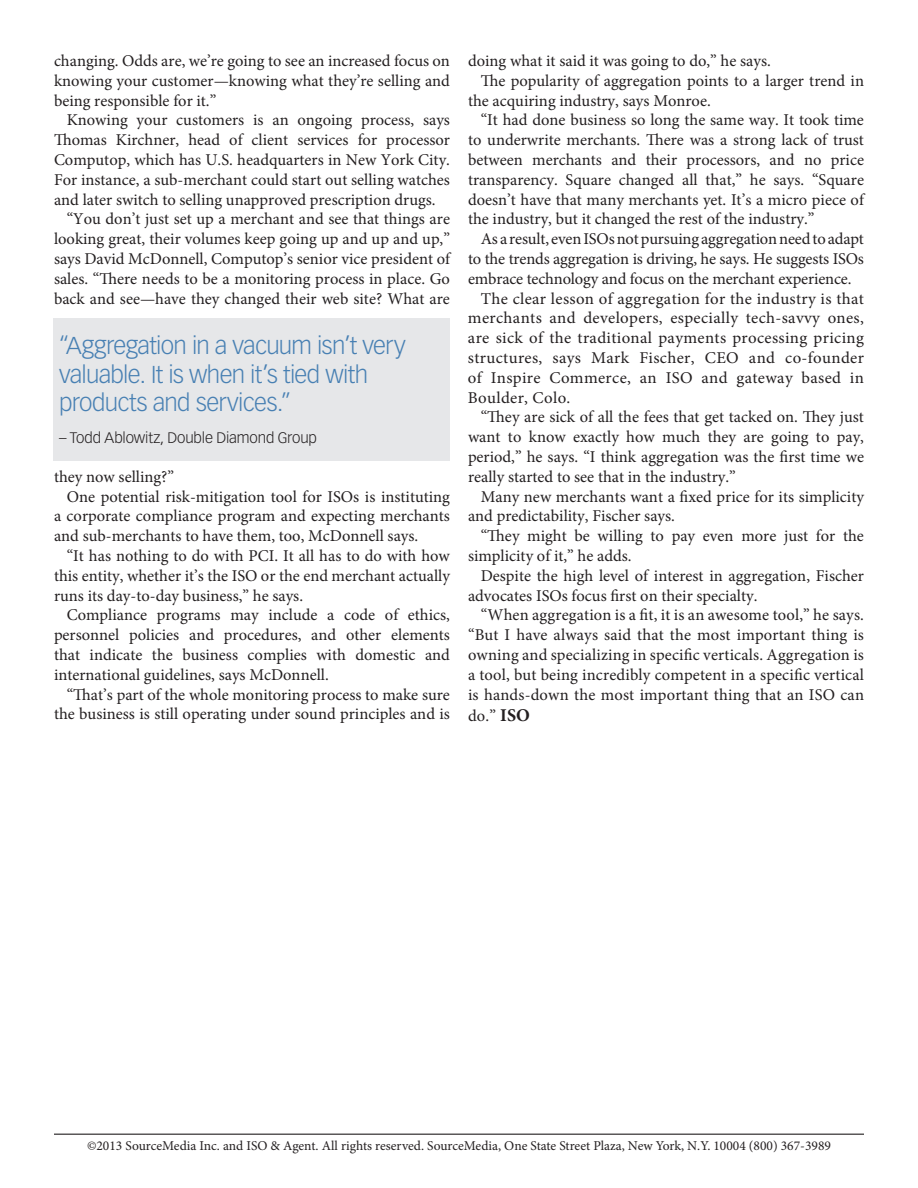
<style>
.page{position:relative;width:918px;height:1188px;background:#fff}
.page>*{position:absolute;margin:0;border:0;box-sizing:border-box;transform-origin:0 0}
.t1{font:300 24px/28.5px "Vectora LT Std";letter-spacing:-.025em;color:#4880b3}
.t2{font:16.5px/19.8px "Minion Pro";color:#231f20;text-align:justify}
.t3{font:16.5px "Minion Pro";letter-spacing:.02em;color:#231f20}
.t4{font:300 15px "Vectora LT Std";letter-spacing:-.01em;color:#231f20}
.t5{font:13.5px "Minion Pro";color:#231f20}
.s1{font-weight:700;font-size:18px}
</style>
<div class="page">
<div style="left:54px;top:318px;width:396px;height:143px;background:#e6e7e9"></div>
<hr style="left:54px;top:1134px;width:810px;height:1px;background:#231f20">
<p class="t2" style="left:54px;top:51px;width:398px">changing. Odds are, we’re going to see an increased focus on knowing your customer—knowing what they’re selling and being responsible for it.”</p>
<p class="t2" style="left:67px;top:110px;width:385px">Knowing your customers is an ongoing process, says</p>
<p class="t2" style="left:54px;top:130px;width:398px">Thomas Kirchner, head of client services for processor</p>
<p class="t2" style="left:54px;top:150px;width:398px">Computop, which has U.S. headquarters in New York City.</p>
<p class="t2" style="left:54px;top:170px;width:398px">For instance, a sub-merchant could start out selling watches</p>
<p class="t2" style="left:54px;top:190px;width:383px">and later switch to selling unapproved prescription drugs.</p>
<p class="t2" style="left:67px;top:209px;width:385px">“You don’t just set up a merchant and see that things are</p>
<p class="t2" style="left:54px;top:229px;width:398px">looking great, their volumes keep going up and up and up,”</p>
<p class="t2" style="left:54px;top:249px;width:397px">says David McDonnell, Computop’s senior vice president of</p>
<p class="t2" style="left:54px;top:269px;width:398px">sales. “There needs to be a monitoring process in place. Go</p>
<p class="t2" style="left:54px;top:289px;width:397px">back and see—have they changed their web site? What are</p>
<h1 class="t1" style="left:59px;top:332px;width:348px">“Aggregation in a vacuum isn’t very valuable. It is when it’s tied with products and services.”</h1>
<p class="t4" style="left:59px;top:429px;width:259px">– Todd Ablowitz, Double Diamond Group</p>
<p class="t2" style="left:54px;top:467px;width:122px">they now selling?”</p>
<p class="t2" style="left:67px;top:487px;width:385px">One potential risk-mitigation tool for ISOs is instituting</p>
<p class="t2" style="left:54px;top:506px;width:398px">a corporate compliance program and expecting merchants</p>
<p class="t2" style="left:54px;top:526px;width:366px">and sub-merchants to have them, too, McDonnell says.</p>
<p class="t2" style="left:67px;top:546px;width:385px">“It has nothing to do with PCI. It all has to do with how</p>
<p class="t2" style="left:54px;top:566px;width:397px">this entity, whether it’s the ISO or the end merchant actually</p>
<p class="t2" style="left:54px;top:586px;width:251px">runs its day-to-day business,” he says.</p>
<p class="t2" style="left:67px;top:605px;width:385px">Compliance programs may include a code of ethics,</p>
<p class="t2" style="left:54px;top:625px;width:398px">personnel policies and procedures, and other elements</p>
<p class="t2" style="left:54px;top:645px;width:398px">that indicate the business complies with domestic and</p>
<p class="t2" style="left:54px;top:665px;width:276px">international guidelines, says McDonnell.</p>
<p class="t2" style="left:67px;top:685px;width:385px">“That’s part of the whole monitoring process to make sure</p>
<p class="t2" style="left:54px;top:704px;width:397px">the business is still operating under sound principles and is</p>
<p class="t2" style="left:468px;top:51px;width:304px">doing what it said it was going to do,” he says.</p>
<p class="t2" style="left:481px;top:71px;width:385px">The popularity of aggregation points to a larger trend in</p>
<p class="t2" style="left:468px;top:91px;width:244px">the acquiring industry, says Monroe.</p>
<p class="t2" style="left:481px;top:110px;width:385px">“It had done business so long the same way. It took time</p>
<p class="t2" style="left:468px;top:130px;width:398px">to underwrite merchants. There was a strong lack of trust</p>
<p class="t2" style="left:468px;top:150px;width:398px">between merchants and their processors, and no price</p>
<p class="t2" style="left:468px;top:170px;width:398px">transparency. Square changed all that,” he says. “Square</p>
<p class="t2" style="left:468px;top:190px;width:397px">doesn’t have that many merchants yet. It’s a micro piece of</p>
<p class="t2" style="left:468px;top:209px;width:348px">the industry, but it changed the rest of the industry.”</p>
<p class="t2" style="left:481px;top:229px;width:385px">As a result, even ISOs not pursuing aggregation need to adapt</p>
<p class="t2" style="left:468px;top:249px;width:398px">to the trends aggregation is driving, he says. He suggests ISOs</p>
<p class="t2" style="left:468px;top:269px;width:385px">embrace technology and focus on the merchant experience.</p>
<p class="t3" style="left:481px;top:287px;width:385px">The clear lesson of aggregation for the industry is that</p>
<p class="t3" style="left:468px;top:307px;width:398px">merchants and developers, especially tech-savvy ones,</p>
<p class="t3" style="left:468px;top:327px;width:397px">are sick of the traditional payments processing pricing</p>
<p class="t3" style="left:468px;top:347px;width:398px">structures, says Mark Fischer, CEO and co-founder</p>
<p class="t3" style="left:468px;top:366px;width:398px">of Inspire Commerce, an ISO and gateway based in</p>
<p class="t3" style="left:468px;top:386px;width:104px">Boulder, Colo.</p>
<p class="t2" style="left:481px;top:407px;width:385px">“They are sick of all the fees that get tacked on. They just</p>
<p class="t2" style="left:468px;top:427px;width:398px">want to know exactly how much they are going to pay,</p>
<p class="t2" style="left:468px;top:447px;width:398px">period,” he says. “I think aggregation was the first time we</p>
<p class="t2" style="left:468px;top:467px;width:269px">really started to see that in the industry.”</p>
<p class="t2" style="left:481px;top:487px;width:385px">Many new merchants want a fixed price for its simplicity</p>
<p class="t2" style="left:468px;top:506px;width:208px">and predictability, Fischer says.</p>
<p class="t2" style="left:481px;top:526px;width:385px">“They might be willing to pay even more just for the</p>
<p class="t2" style="left:468px;top:546px;width:165px">simplicity of it,” he adds.</p>
<p class="t2" style="left:481px;top:566px;width:385px">Despite the high level of interest in aggregation, Fischer</p>
<p class="t2" style="left:468px;top:586px;width:291px">advocates ISOs focus first on their specialty.</p>
<p class="t2" style="left:481px;top:605px;width:385px">“When aggregation is a fit, it is an awesome tool,” he says.</p>
<p class="t2" style="left:468px;top:625px;width:398px">“But I have always said that the most important thing is</p>
<p class="t2" style="left:468px;top:645px;width:398px">owning and specializing in specific verticals. Aggregation is</p>
<p class="t2" style="left:468px;top:665px;width:398px">a tool, but being incredibly competent in a specific vertical</p>
<p class="t2" style="left:468px;top:685px;width:398px">is hands-down the most important thing that an ISO can</p>
<p class="t2" style="left:468px;top:706px;width:64px">do.” <span class="s1">ISO</span></p>
<p class="t5" style="left:87px;top:1136px;width:745px">©2013 SourceMedia Inc. and ISO &amp; Agent. All rights reserved. SourceMedia, One State Street Plaza, New York, N.Y. 10004 (800) 367-3989</p>
</div>
